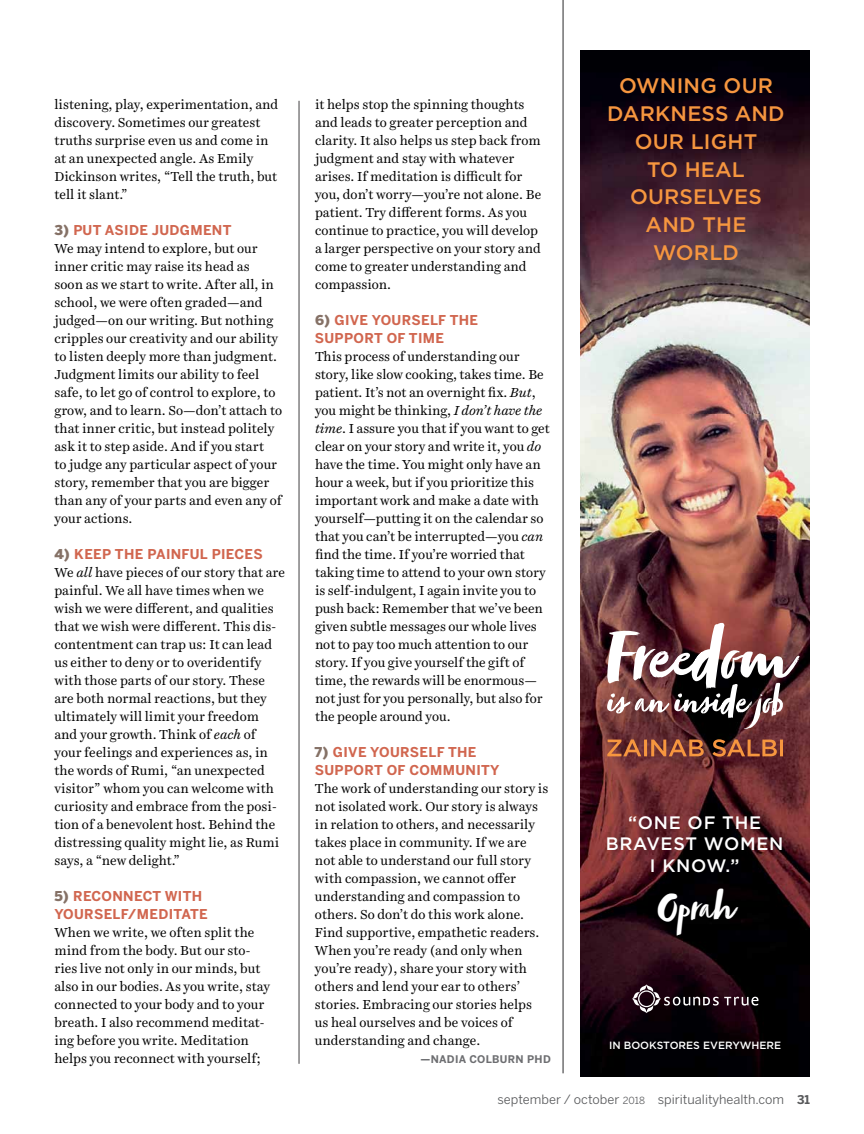
<style>
.page{position:relative;width:864px;height:1134px;background:#fff}
.page>*{position:absolute;margin:0;border:0;box-sizing:border-box;transform-origin:0 0}
.t1{font:42px "Zooja Pro";color:#fff}
.t2{font:500 21px/27.8px "Gotham";letter-spacing:.01em;color:#f6963f;text-align:center}
.t3{font:500 18px/21.6px "Gotham";letter-spacing:.04em;color:#fff;text-align:center}
.t4{font:700 13.5px/18px "Benton Sans";letter-spacing:.025em;color:#d1664f}
.t5{font:13.2px/18px "Harriet Text";color:#000}
.t6{font:12.75px "Benton Sans";color:#58595b}
.t7{font:500 10.5px "Gotham";color:#fff}
.t8{font:700 10.5px "Benton Sans";letter-spacing:.03em;color:#6d6e71}
.s1{font-weight:900;color:#857166}
.s2{font-style:italic}
.s3{font-size:9.75px}
.s4{font-weight:700;font-size:12px}
</style>
<div class="page">
<hr style="left:299px;top:101px;width:1px;height:963px;background:#414042">
<hr style="left:562px;top:0;width:2px;height:1073px;background:#414042">
<img style="left:580px;top:50px;width:230px;height:1026px">
<svg style="left:632px;top:984px;width:126px;height:29px;background:#34242c"></svg>
<svg style="left:607px;top:622px;width:193px;height:107px"></svg>
<svg style="left:607px;top:739px;width:176px;height:18px;background:#955133"></svg>
<p class="t5" style="left:54px;top:95px;width:225px">listening, play, experimentation, and discovery. Sometimes our greatest truths surprise even us and come in at an unexpected angle. As Emily<br>Dickinson writes, “Tell the truth, but tell it slant.”</p>
<p class="t4" style="left:54px;top:221px;width:179px"><span class="s1">3)</span> PUT ASIDE JUDGMENT</p>
<p class="t5" style="left:54px;top:239px;width:229px">We may intend to explore, but our inner critic may raise its head as<br>soon as we start to write. After all, in school, we were often graded—and judged—on our writing. But nothing cripples our creativity and our ability to listen deeply more than judgment.<br>Judgment limits our ability to feel safe, to let go of control to explore, to grow, and to learn. So—don’t attach to that inner critic, but instead politely ask it to step aside. And if you start<br>to judge any particular aspect of your story, remember that you are bigger than any of your parts and even any of your actions.</p>
<p class="t4" style="left:54px;top:545px;width:210px"><span class="s1">4)</span> KEEP THE PAINFUL PIECES</p>
<p class="t5" style="left:54px;top:563px;width:232px">We <span class="s2">all</span> have pieces of our story that are painful. We all have times when we wish we were different, and qualities that we wish were different. This dis&shy;contentment can trap us: It can lead us either to deny or to overidentify with those parts of our story. These are both normal reactions, but they ultimately will limit your freedom and your growth. Think of <span class="s2">each</span> of your feelings and experiences as, in the words of Rumi, “an unexpected visitor” whom you can welcome with curiosity and embrace from the posi&shy;tion of a benevolent host. Behind the distressing quality might lie, as Rumi says, a “new delight.”</p>
<p class="t4" style="left:54px;top:887px;width:155px"><span class="s1">5)</span> RECONNECT WITH<br>YOURSELF/MEDITATE</p>
<p class="t5" style="left:54px;top:923px;width:217px">When we write, we often split the mind from the body. But our sto&shy;ries live not only in our minds, but also in our bodies. As you write, stay connected to your body and to your breath. I also recommend meditat&shy;ing before you write. Meditation helps you reconnect with yourself;</p>
<p class="t5" style="left:315px;top:95px;width:228px">it helps stop the spinning thoughts and leads to greater perception and clarity. It also helps us step back from judgment and stay with whatever arises. If meditation is difficult for you, don’t worry—you’re not alone. Be patient. Try different forms. As you continue to practice, you will develop a larger perspective on your story and come to greater understanding and compassion.</p>
<p class="t4" style="left:315px;top:311px;width:165px"><span class="s1">6)</span> GIVE YOURSELF THE<br>SUPPORT OF TIME</p>
<p class="t5" style="left:315px;top:347px;width:236px">This process of understanding our story, like slow cooking, takes time. Be patient. It’s not an overnight fix. <span class="s2">But</span>, you might be thinking, <span class="s2">I don’t have the time</span>. I assure you that if you want to get clear on your story and write it, you <span class="s2">do </span>have the time. You might only have an hour a week, but if you prioritize this important work and make a date with yourself—putting it on the calendar so that you can’t be interrupted—you <span class="s2">can </span>find the time. If you’re worried that taking time to attend to your own story is self-indulgent, I again invite you to push back: Remember that we’ve been given subtle messages our whole lives not to pay too much attention to our story. If you give yourself the gift of time, the rewards will be enormous— not just for you personally, but also for the people around you.</p>
<p class="t4" style="left:315px;top:743px;width:186px"><span class="s1">7)</span> GIVE YOURSELF THE<br>SUPPORT OF COMMUNITY</p>
<p class="t5" style="left:315px;top:779px;width:235px">The work of understanding our story is not isolated work. Our story is always in relation to others, and necessarily takes place in community. If we are not able to understand our full story with compassion, we cannot offer understanding and compassion to others. So don’t do this work alone.<br>Find supportive, empathetic readers.<br>When you’re ready (and only when you’re ready), share your story with others and lend your ear to others’ stories. Embracing our stories helps us heal ourselves and be voices of understanding and change.</p>
<p class="t8" style="left:420px;top:1053px;width:132px">—NADIA COLBURN PHD</p>
<h2 class="t2" style="left:607px;top:72px;width:179px">OWNING OUR<br>DARKNESS AND<br>OUR LIGHT<br>TO HEAL<br>OURSELVES<br>AND THE<br>WORLD</h2>
<h3 class="t3" style="left:606px;top:811px;width:179px">“ONE OF THE<br>BRAVEST WOMEN<br>I KNOW.”</h3>
<h1 class="t1" style="left:657px;top:882px;width:77px">Oprah</h1>
<p class="t7" style="left:609px;top:1040px;width:174px">IN BOOKSTORES EVERYWHERE</p>
<p class="t6" style="left:498px;top:1091px;width:314px">september / october <span class="s3">2018</span> spiritualityhealth.com <span class="s4">31</span></p>
</div>
